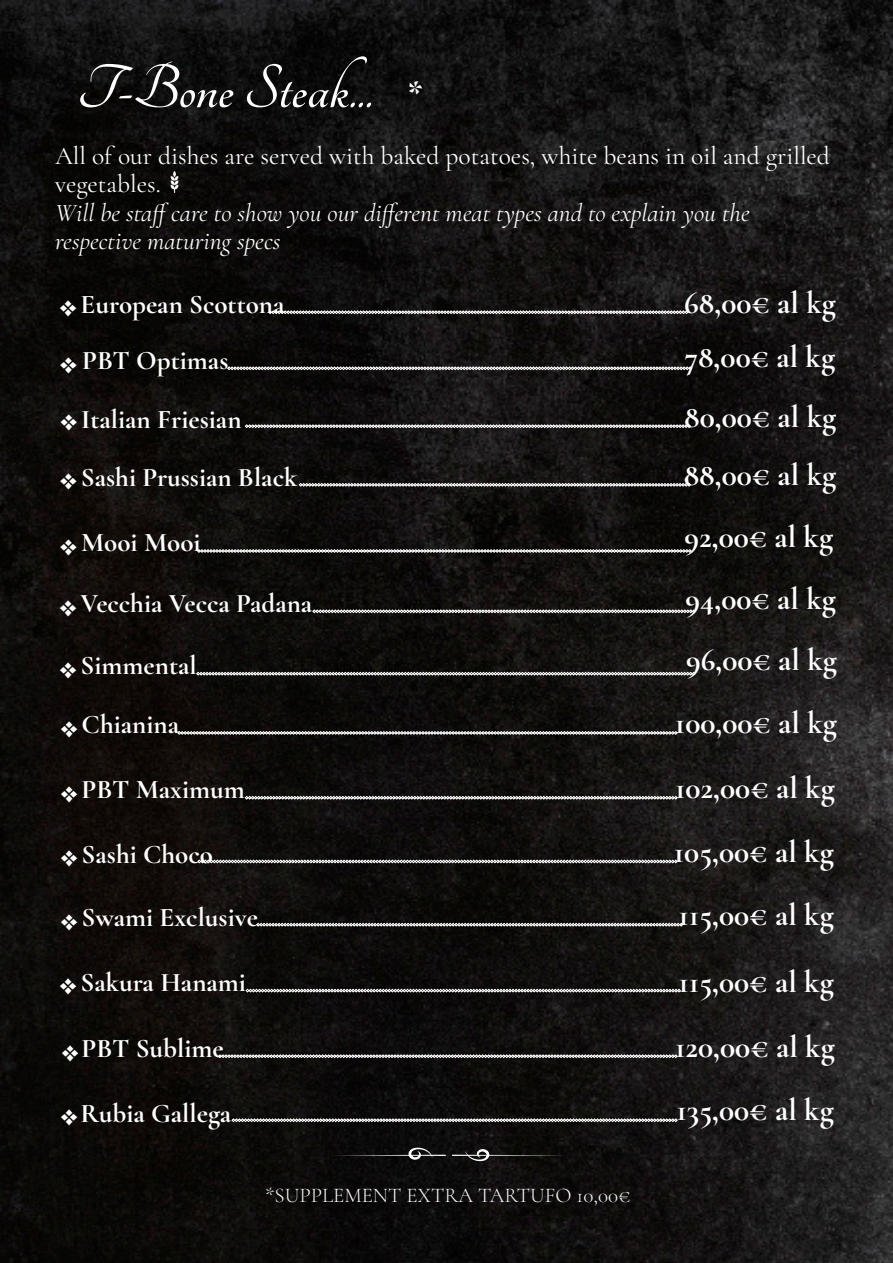
<style>
.page{position:relative;width:893px;height:1263px;background:#fff}
.page>*{position:absolute;margin:0;border:0;box-sizing:border-box;transform-origin:0 0}
.t1{font:700 67.5px "Tangerine";color:#fff}
.t2{font:700 34.5px "Cormorant Garamond";color:#fff}
.t3{font:700 31.5px "Cormorant Garamond";color:#fff}
.t4{font:28.5px/58.2px "Open Symbol";color:#fff;text-align:justify}
.t5{font:700 27px "Cormorant Garamond";color:#fff}
.t6{font:italic 25.5px/28.5px "Cormorant Garamond";color:#fff}
.t7{font:25.5px/28.5px "Cormorant Garamond";color:#fff}
.t8{font:300 21px "Cormorant Garamond";color:#fff}
</style>
<div class="page">
<img style="left:0;top:1px;width:893px;height:1262px">
<svg style="left:452px;top:1149px;width:115px;height:12px"></svg>
<svg style="left:331px;top:1147px;width:115px;height:13px"></svg>
<img style="left:166px;top:171px;width:17px;height:21px">
<svg style="left:245px;top:424px;width:446px;height:4px"></svg>
<svg style="left:299px;top:483px;width:392px;height:3px"></svg>
<svg style="left:227px;top:367px;width:465px;height:3px"></svg>
<svg style="left:196px;top:672px;width:499px;height:3px"></svg>
<svg style="left:177px;top:731px;width:501px;height:4px"></svg>
<svg style="left:245px;top:796px;width:433px;height:3px"></svg>
<svg style="left:312px;top:610px;width:384px;height:3px"></svg>
<svg style="left:268px;top:311px;width:420px;height:3px"></svg>
<svg style="left:198px;top:860px;width:480px;height:3px"></svg>
<svg style="left:256px;top:923px;width:427px;height:3px"></svg>
<svg style="left:246px;top:989px;width:435px;height:3px"></svg>
<svg style="left:218px;top:1054px;width:460px;height:4px"></svg>
<svg style="left:232px;top:1118px;width:446px;height:4px"></svg>
<svg style="left:197px;top:549px;width:495px;height:4px"></svg>
<svg style="left:61px;top:721px;width:16px;height:17px"></svg>
<svg style="left:61px;top:786px;width:16px;height:16px"></svg>
<svg style="left:61px;top:914px;width:16px;height:16px"></svg>
<svg style="left:60px;top:978px;width:16px;height:17px"></svg>
<svg style="left:62px;top:1045px;width:16px;height:16px"></svg>
<svg style="left:61px;top:1109px;width:16px;height:16px"></svg>
<svg style="left:61px;top:539px;width:16px;height:17px"></svg>
<h1 class="t1" style="left:77px;top:56px;width:297px">T-Bone Steak...</h1>
<p class="t7" style="left:55px;top:141px;width:776px">All of our dishes are served with baked potatoes, white beans in oil and grilled vegetables.</p>
<p class="t6" style="left:55px;top:196px;width:696px">Will be staff care to show you our different meat types and to explain you the respective maturing specs</p>
<p class="t2" style="left:408px;top:73px;width:17px">*</p>
<p class="t5" style="left:60px;top:288px;width:226px">❖European Scottona</p>
<p class="t3" style="left:684px;top:283px;width:153px">68,00€ al kg</p>
<p class="t5" style="left:82px;top:344px;width:148px">PBT Optimas</p>
<p class="t3" style="left:685px;top:337px;width:152px">78,00€ al kg</p>
<p class="t5" style="left:81px;top:402px;width:162px">Italian Friesian</p>
<p class="t3" style="left:684px;top:397px;width:154px">80,00€ al kg</p>
<p class="t5" style="left:81px;top:460px;width:218px">Sashi Prussian Black</p>
<p class="t3" style="left:684px;top:456px;width:154px">88,00€ al kg</p>
<p class="t4" style="left:61px;top:335px;width:18px">❖ ❖ ❖</p>
<p class="t5" style="left:81px;top:526px;width:121px">Mooi Mooi</p>
<p class="t3" style="left:684px;top:518px;width:150px">92,00€ al kg</p>
<p class="t5" style="left:60px;top:587px;width:254px">❖Vecchia Vecca Padana</p>
<p class="t3" style="left:685px;top:579px;width:152px">94,00€ al kg</p>
<p class="t5" style="left:60px;top:649px;width:138px">❖Simmental</p>
<p class="t3" style="left:686px;top:640px;width:152px">96,00€ al kg</p>
<p class="t5" style="left:82px;top:708px;width:99px">Chianina</p>
<p class="t3" style="left:675px;top:704px;width:164px">100,00€ al kg</p>
<p class="t5" style="left:82px;top:773px;width:165px">PBT Maximum</p>
<p class="t3" style="left:675px;top:769px;width:161px">102,00€ al kg</p>
<p class="t5" style="left:61px;top:837px;width:153px">❖Sashi Choco</p>
<p class="t3" style="left:674px;top:832px;width:162px">105,00€ al kg</p>
<p class="t5" style="left:82px;top:901px;width:178px">Swami Exclusive</p>
<p class="t3" style="left:678px;top:895px;width:157px">115,00€ al kg</p>
<p class="t5" style="left:81px;top:966px;width:167px">Sakura Hanami</p>
<p class="t3" style="left:678px;top:962px;width:157px">115,00€ al kg</p>
<p class="t5" style="left:82px;top:1031px;width:144px">PBT Sublime</p>
<p class="t3" style="left:675px;top:1027px;width:161px">120,00€ al kg</p>
<p class="t5" style="left:81px;top:1096px;width:152px">Rubia Gallega</p>
<p class="t3" style="left:676px;top:1091px;width:159px">135,00€ al kg</p>
<p class="t8" style="left:265px;top:1183px;width:367px">*SUPPLEMENT EXTRA TARTUFO 10,00€</p>
</div>
